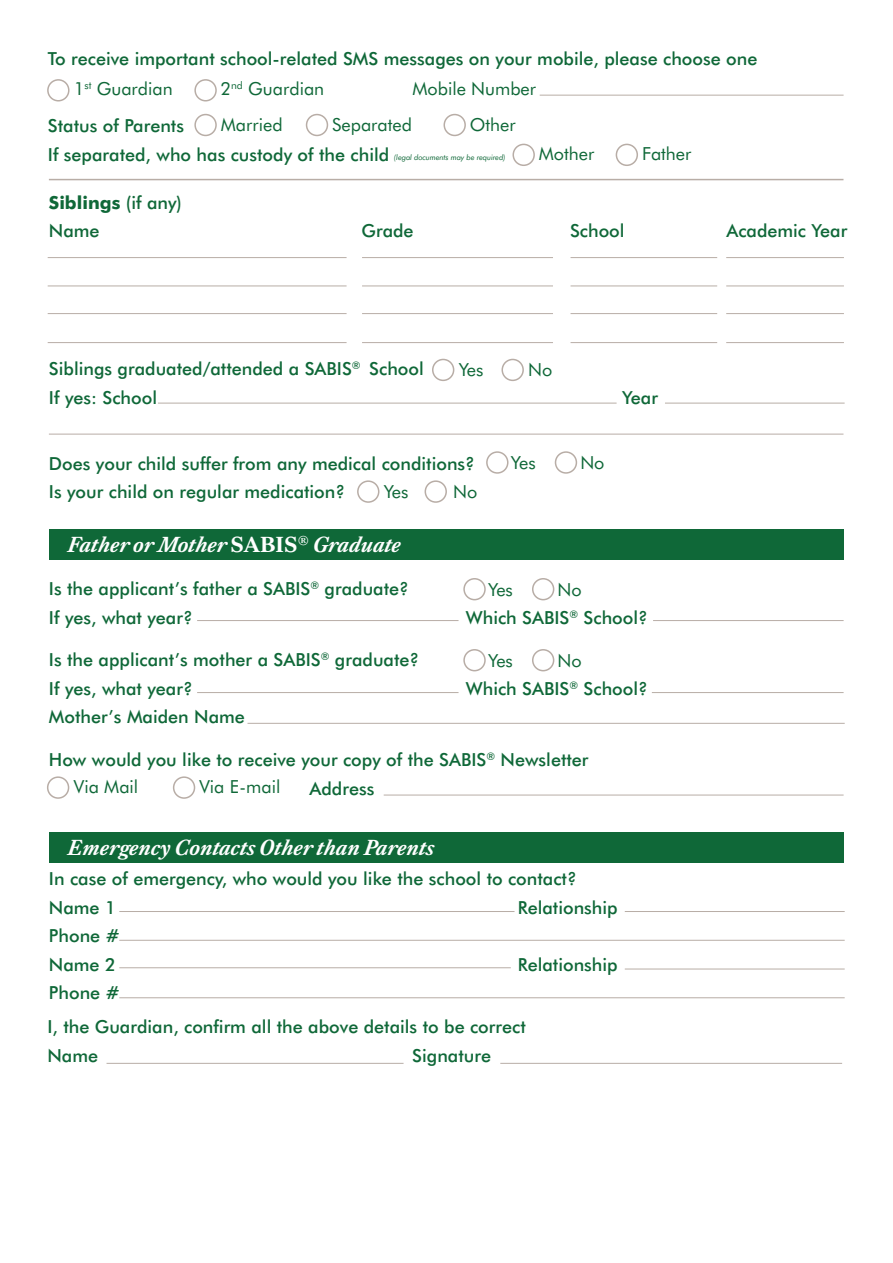
<style>
.page{position:relative;width:893px;height:1263px;background:#fff}
.page>*{position:absolute;margin:0;border:0;box-sizing:border-box;transform-origin:0 0}
.t1{font:italic 700 22.5px "Kings Caslon";color:#fff}
.t2{font:500 18px/28.5px "Futura BT";color:#0f6838}
.t3{font:18px "Futura BT";color:#0f6838}
.t4{font:italic 7.65px "Futura BT";letter-spacing:-.01em;color:#0f6838}
.s1{font-weight:700}
.s2{font-style:normal}
</style>
<div class="page">
<div style="left:49px;top:529px;width:795px;height:31px;background:#0f6838"></div>
<hr style="left:49px;top:179px;width:794px;height:1px;background:#b8ada6">
<hr style="left:49px;top:434px;width:794px;height:1px;background:#b8ada6">
<hr style="left:540px;top:95px;width:304px;height:1px;background:#b8ada6">
<hr style="left:48px;top:257px;width:299px;height:1px;background:#b8ada6">
<hr style="left:362px;top:257px;width:191px;height:1px;background:#b8ada6">
<hr style="left:571px;top:257px;width:146px;height:1px;background:#b8ada6">
<hr style="left:48px;top:286px;width:299px;height:1px;background:#b8ada6">
<hr style="left:362px;top:286px;width:191px;height:1px;background:#b8ada6">
<hr style="left:571px;top:286px;width:146px;height:1px;background:#b8ada6">
<hr style="left:48px;top:313px;width:299px;height:1px;background:#b8ada6">
<hr style="left:362px;top:313px;width:191px;height:1px;background:#b8ada6">
<hr style="left:571px;top:313px;width:146px;height:1px;background:#b8ada6">
<hr style="left:48px;top:342px;width:299px;height:1px;background:#b8ada6">
<hr style="left:158px;top:403px;width:459px;height:1px;background:#b8ada6">
<hr style="left:665px;top:403px;width:180px;height:1px;background:#b8ada6">
<hr style="left:362px;top:342px;width:191px;height:1px;background:#b8ada6">
<hr style="left:571px;top:342px;width:146px;height:1px;background:#b8ada6">
<hr style="left:726px;top:257px;width:118px;height:1px;background:#b8ada6">
<hr style="left:726px;top:286px;width:118px;height:1px;background:#b8ada6">
<hr style="left:726px;top:313px;width:118px;height:1px;background:#b8ada6">
<hr style="left:726px;top:342px;width:118px;height:1px;background:#b8ada6">
<div style="left:47px;top:79px;width:23px;height:23px;border:2px solid #b8ada6;border-radius:50%"></div>
<div style="left:194px;top:79px;width:23px;height:23px;border:2px solid #b8ada6;border-radius:50%"></div>
<div style="left:194px;top:114px;width:23px;height:22px;border:2px solid #b8ada6;border-radius:50%"></div>
<div style="left:306px;top:114px;width:22px;height:22px;border:2px solid #b8ada6;border-radius:50%"></div>
<div style="left:443px;top:114px;width:23px;height:22px;border:2px solid #b8ada6;border-radius:50%"></div>
<div style="left:512px;top:144px;width:23px;height:22px;border:2px solid #b8ada6;border-radius:50%"></div>
<div style="left:432px;top:359px;width:22px;height:22px;border:2px solid #b8ada6;border-radius:50%"></div>
<div style="left:486px;top:451px;width:22px;height:23px;border:2px solid #b8ada6;border-radius:50%"></div>
<div style="left:357px;top:480px;width:22px;height:23px;border:2px solid #b8ada6;border-radius:50%"></div>
<div style="left:425px;top:480px;width:22px;height:23px;border:2px solid #b8ada6;border-radius:50%"></div>
<div style="left:555px;top:451px;width:22px;height:23px;border:2px solid #b8ada6;border-radius:50%"></div>
<div style="left:501px;top:359px;width:23px;height:22px;border:2px solid #b8ada6;border-radius:50%"></div>
<div style="left:616px;top:144px;width:22px;height:22px;border:2px solid #b8ada6;border-radius:50%"></div>
<hr style="left:197px;top:620px;width:262px;height:1px;background:#b8ada6">
<hr style="left:197px;top:692px;width:262px;height:1px;background:#b8ada6">
<hr style="left:248px;top:723px;width:597px;height:1px;background:#b8ada6">
<hr style="left:119px;top:911px;width:395px;height:1px;background:#b8ada6">
<hr style="left:119px;top:967px;width:392px;height:1px;background:#b8ada6">
<hr style="left:119px;top:940px;width:726px;height:1px;background:#b8ada6">
<hr style="left:625px;top:911px;width:220px;height:1px;background:#b8ada6">
<hr style="left:119px;top:997px;width:726px;height:1px;background:#b8ada6">
<hr style="left:625px;top:969px;width:220px;height:1px;background:#b8ada6">
<hr style="left:653px;top:620px;width:191px;height:1px;background:#b8ada6">
<hr style="left:652px;top:692px;width:192px;height:1px;background:#b8ada6">
<hr style="left:384px;top:795px;width:460px;height:1px;background:#b8ada6">
<div style="left:49px;top:832px;width:795px;height:31px;background:#0f6838"></div>
<div style="left:463px;top:578px;width:23px;height:22px;border:2px solid #b8ada6;border-radius:50%"></div>
<div style="left:532px;top:578px;width:22px;height:22px;border:2px solid #b8ada6;border-radius:50%"></div>
<div style="left:463px;top:649px;width:23px;height:22px;border:2px solid #b8ada6;border-radius:50%"></div>
<div style="left:532px;top:649px;width:22px;height:22px;border:2px solid #b8ada6;border-radius:50%"></div>
<div style="left:47px;top:776px;width:22px;height:23px;border:2px solid #b8ada6;border-radius:50%"></div>
<div style="left:173px;top:776px;width:22px;height:23px;border:2px solid #b8ada6;border-radius:50%"></div>
<hr style="left:107px;top:1063px;width:297px;height:1px;background:#b8ada6">
<hr style="left:500px;top:1063px;width:342px;height:1px;background:#b8ada6">
<p class="t2" style="left:48px;top:44px;width:711px">To receive important school-related SMS messages on your mobile, please choose one</p>
<p class="t3" style="left:74px;top:78px;width:100px">1<sup>st</sup> Guardian</p>
<p class="t3" style="left:221px;top:78px;width:105px">2<sup>nd</sup> Guardian</p>
<p class="t3" style="left:412px;top:78px;width:125px">Mobile Number</p>
<p class="t2" style="left:48px;top:111px;width:343px">Status of Parents<br>If separated, who has custody of the child</p>
<p class="t2" style="left:49px;top:188px;width:135px"><span class="s1">Siblings</span> (if any)<br>Name</p>
<p class="t3" style="left:221px;top:114px;width:63px">Married</p>
<p class="t3" style="left:332px;top:114px;width:81px">Separated</p>
<p class="t3" style="left:470px;top:114px;width:47px">Other</p>
<p class="t3" style="left:539px;top:143px;width:57px">Mother</p>
<p class="t3" style="left:642px;top:143px;width:51px">Father</p>
<p class="t4" style="left:394px;top:153px;width:113px">(legal documents may be required)</p>
<p class="t2" style="left:362px;top:216px;width:54px">Grade</p>
<p class="t2" style="left:570px;top:216px;width:56px">School</p>
<p class="t2" style="left:726px;top:216px;width:122px">Academic Year</p>
<p class="t2" style="left:49px;top:354px;width:376px">Siblings graduated/attended a SABIS<sup>®</sup> School<br>If yes: School</p>
<p class="t3" style="left:459px;top:358px;width:26px">Yes</p>
<p class="t3" style="left:528px;top:358px;width:26px">No</p>
<p class="t2" style="left:622px;top:383px;width:37px">Year</p>
<p class="t2" style="left:49px;top:449px;width:428px">Does your child suffer from any medical conditions?<br>Is your child on regular medication?</p>
<p class="t3" style="left:384px;top:481px;width:26px">Yes</p>
<p class="t3" style="left:453px;top:481px;width:26px">No</p>
<p class="t1" style="left:68px;top:531px;width:334px">Father or Mother <span class="s2">SABIS</span><sup>®</sup> Graduate</p>
<p class="t3" style="left:511px;top:452px;width:26px">Yes</p>
<p class="t3" style="left:580px;top:452px;width:26px">No</p>
<p class="t2" style="left:49px;top:574px;width:362px">Is the applicant’s father a SABIS<sup>®</sup> graduate?<br>If yes, what year?</p>
<p class="t2" style="left:49px;top:646px;width:372px">Is the applicant’s mother a SABIS<sup>®</sup> graduate?<br>If yes, what year?</p>
<p class="t3" style="left:488px;top:578px;width:26px">Yes</p>
<p class="t3" style="left:558px;top:578px;width:26px">No</p>
<p class="t2" style="left:466px;top:603px;width:184px">Which SABIS<sup>®</sup> School?</p>
<p class="t3" style="left:488px;top:649px;width:26px">Yes</p>
<p class="t3" style="left:558px;top:649px;width:26px">No</p>
<p class="t2" style="left:466px;top:674px;width:184px">Which SABIS<sup>®</sup> School?</p>
<p class="t2" style="left:49px;top:703px;width:197px">Mother’s Maiden Name</p>
<p class="t2" style="left:309px;top:745px;width:281px;text-indent:-261px">How would you like to receive your copy of the SABIS<sup>®</sup> Newsletter<br>Address</p>
<p class="t3" style="left:74px;top:775px;width:66px">Via Mail</p>
<p class="t3" style="left:200px;top:775px;width:82px">Via E-mail</p>
<p class="t1" style="left:68px;top:834px;width:368px">Emergency Contacts Other than Parents</p>
<p class="t2" style="left:49px;top:864px;width:529px">In case of emergency, who would you like the school to contact?<br>Name 1</p>
<p class="t2" style="left:518px;top:893px;width:101px">Relationship</p>
<p class="t2" style="left:49px;top:921px;width:72px">Phone #<br>Name 2</p>
<p class="t2" style="left:49px;top:978px;width:72px">Phone #</p>
<p class="t2" style="left:518px;top:950px;width:101px">Relationship</p>
<p class="t2" style="left:47px;top:1013px;width:480px">I, the Guardian, confirm all the above details to be correct<br>Name</p>
<p class="t2" style="left:412px;top:1041px;width:80px">Signature</p>
</div>
